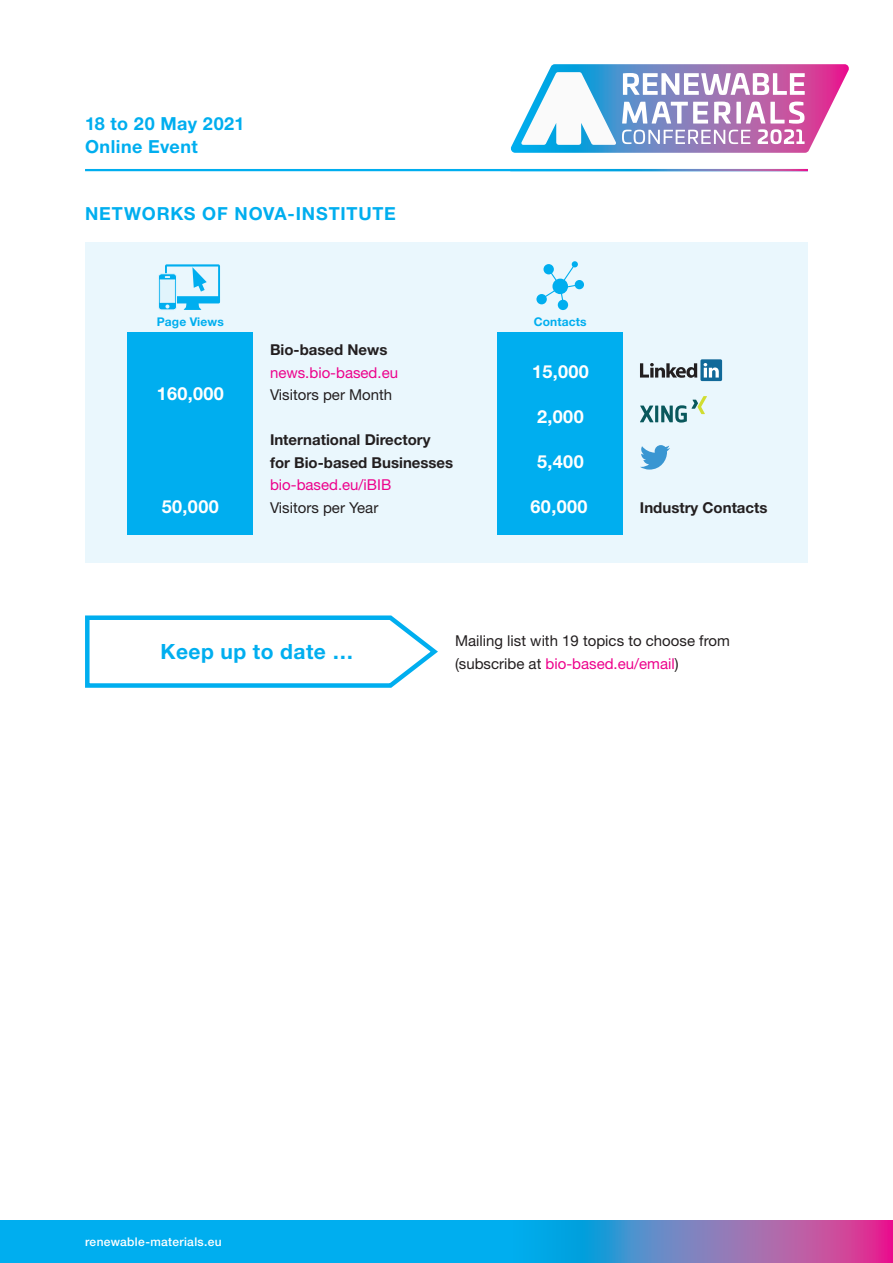
<style>
.page{position:relative;width:893px;height:1263px;background:#fff}
.page>*{position:absolute;margin:0;border:0;box-sizing:border-box;transform-origin:0 0}
.t1{font:700 21px "Helvetica Neue LT Pro";letter-spacing:.02em;color:#00aeef}
.t2{font:700 18px/22.5px "Helvetica Neue LT Pro";letter-spacing:.03em;color:#00aeef}
.t3{font:700 18px "Helvetica Neue LT Pro";letter-spacing:.02em;color:#fff}
.t4{font:15px/22.5px "Helvetica Neue LT Pro";color:#231f20}
.t5{font:700 15px/22.5px "Helvetica Neue LT Pro";color:#231f20}
.t6{font:15px "Helvetica Neue LT Pro";color:#ed028c}
.t7{font:500 12px "Helvetica Neue LT Pro";letter-spacing:.03em;color:#fff}
.t8{font:700 12px "Helvetica Neue LT Pro";letter-spacing:.01em;color:#00aeef}
.s1{color:#ed028c}
</style>
<div class="page">
<div style="left:0;top:1220px;width:893px;height:43px;background:#00aeef"></div>
<svg style="left:549px;top:1220px;width:344px;height:43px;background:#8173b8"></svg>
<hr style="left:85px;top:169px;width:723px;height:2px;background:#00aeef">
<hr style="left:510px;top:169px;width:298px;height:2px;background:#fff">
<svg style="left:510px;top:64px;width:339px;height:89px"></svg>
<div style="left:85px;top:243px;width:723px;height:320px;background:#eaf7fd"></div>
<div style="left:497px;top:333px;width:126px;height:202px;background:#00aeef"></div>
<div style="left:128px;top:333px;width:125px;height:202px;background:#00aeef"></div>
<svg style="left:640px;top:396px;width:67px;height:27px"></svg>
<div style="left:700px;top:359px;width:22px;height:22px;background:#116999;border-radius:2px"></div>
<svg style="left:640px;top:363px;width:57px;height:15px"></svg>
<svg style="left:704px;top:363px;width:15px;height:15px"></svg>
<svg style="left:640px;top:445px;width:30px;height:25px"></svg>
<div style="left:575px;top:280px;width:9px;height:9px;background:#00aeef;border-radius:50%"></div>
<div style="left:558px;top:300px;width:10px;height:10px;background:#00aeef;border-radius:50%"></div>
<div style="left:536px;top:294px;width:11px;height:10px;background:#00aeef;border-radius:50%"></div>
<svg style="left:541px;top:261px;width:39px;height:45px"></svg>
<svg style="left:85px;top:615px;width:353px;height:73px"></svg>
<svg style="left:158px;top:264px;width:62px;height:46px"></svg>
<p class="t2" style="left:85px;top:112px;width:161px">18 to 20 May 2021<br>Online Event</p>
<p class="t2" style="left:85px;top:202px;width:312px">NETWORKS OF NOVA-INSTITUTE</p>
<p class="t8" style="left:157px;top:315px;width:69px">Page Views</p>
<p class="t8" style="left:534px;top:314px;width:54px">Contacts</p>
<p class="t3" style="left:157px;top:383px;width:69px">160,000</p>
<p class="t3" style="left:162px;top:495px;width:58px">50,000</p>
<p class="t5" style="left:270px;top:338px;width:119px">Bio-based News</p>
<p class="t6" style="left:270px;top:363px;width:130px">news.bio-based.eu</p>
<p class="t4" style="left:270px;top:383px;width:124px">Visitors per Month</p>
<p class="t5" style="left:270px;top:428px;width:185px">International Directory for Bio-based Businesses</p>
<p class="t6" style="left:270px;top:475px;width:123px">bio-based.eu/iBIB</p>
<p class="t4" style="left:270px;top:496px;width:110px">Visitors per Year</p>
<p class="t3" style="left:532px;top:360px;width:58px">15,000</p>
<p class="t3" style="left:537px;top:405px;width:48px">2,000</p>
<p class="t3" style="left:537px;top:450px;width:48px">5,400</p>
<p class="t3" style="left:531px;top:495px;width:58px">60,000</p>
<p class="t5" style="left:640px;top:496px;width:129px">Industry Contacts</p>
<h1 class="t1" style="left:161px;top:639px;width:195px">Keep up to date …</h1>
<p class="t4" style="left:455px;top:629px;width:276px">Mailing list with 19 topics to choose from (subscribe at <span class="s1">bio-based.eu/email</span>)</p>
<p class="t7" style="left:85px;top:1234px;width:138px">renewable-materials.eu</p>
</div>
